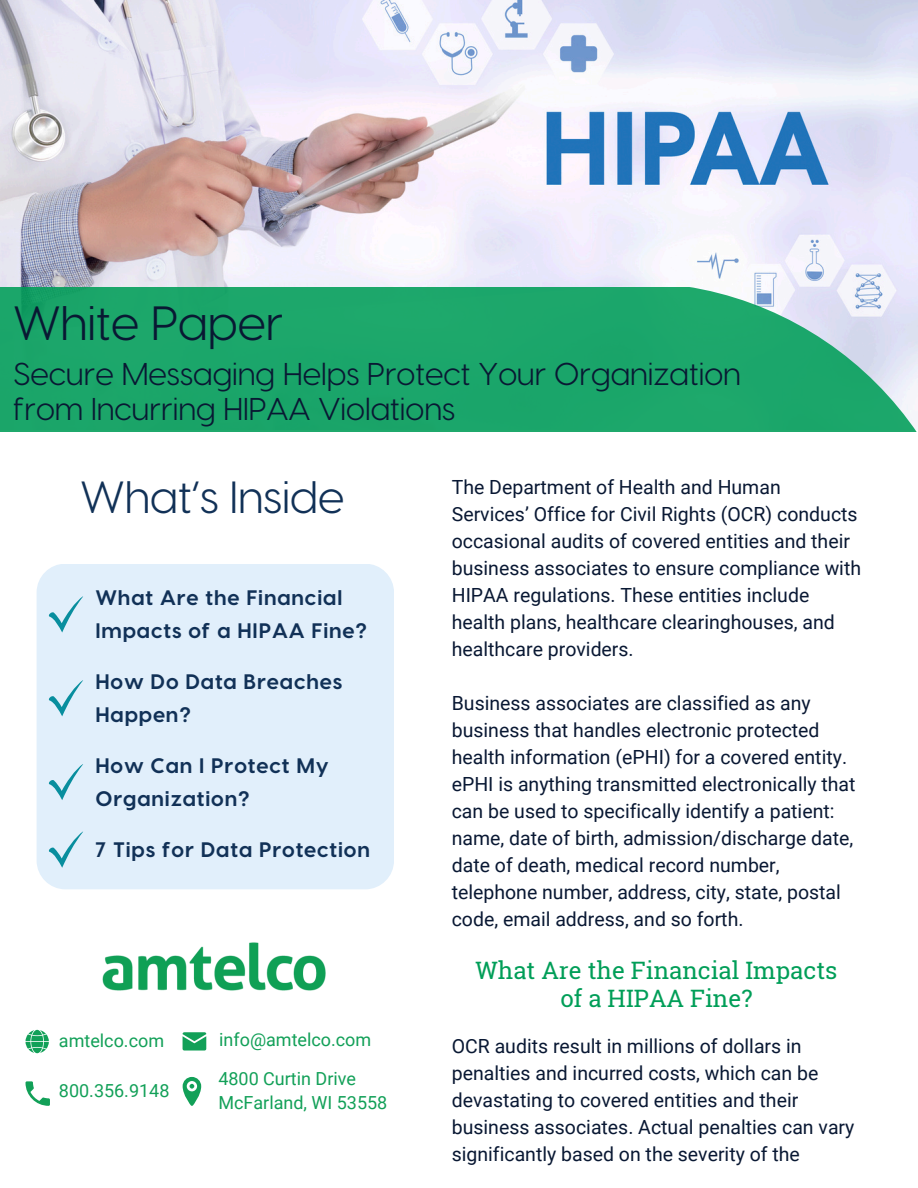
<style>
.page{position:relative;width:918px;height:1188px;background:#fff}
.page>*{position:absolute;margin:0;border:0;box-sizing:border-box;transform-origin:0 0}
.t1{font:48px "Visby CF";color:#091833}
.t2{font:45px "Visby CF";color:#113157}
.t3{font:31.5px/35px "Visby CF";color:#091833}
.t4{font:24px/28.2px "Roboto Slab";color:#009e58;text-align:center}
.t5{font:700 21px/32.7px "Visby CF";letter-spacing:.04em;color:#113157}
.t6{font:19.5px/27px "Roboto";color:#091833}
.t7{font:18px "Roboto";color:#12a058}
</style>
<div class="page">
<img style="left:0;top:0;width:918px;height:288px">
<svg style="left:0;top:288px;width:918px;height:144px;background:#2cab76"></svg>
<div style="left:37px;top:564px;width:357px;height:325px;background:#e1effb;border-radius:29px"></div>
<img style="left:102px;top:942px;width:224px;height:49px">
<svg style="left:183px;top:1077px;width:18px;height:29px"></svg>
<svg style="left:183px;top:1032px;width:23px;height:18px"></svg>
<svg style="left:26px;top:1030px;width:23px;height:23px"></svg>
<svg style="left:48px;top:596px;width:35px;height:36px"></svg>
<svg style="left:48px;top:680px;width:35px;height:36px"></svg>
<svg style="left:26px;top:1081px;width:24px;height:25px"></svg>
<svg style="left:48px;top:764px;width:35px;height:36px"></svg>
<svg style="left:48px;top:831px;width:35px;height:37px"></svg>
<p class="t1" style="left:14px;top:292px;width:272px">White Paper</p>
<p class="t3" style="left:14px;top:355px;width:729px">Secure Messaging Helps Protect Your Organization from Incurring HIPAA Violations</p>
<h2 class="t2" style="left:81px;top:468px;width:265px">What’s Inside</h2>
<h1 class="t5" style="left:95px;top:580px;width:273px">What Are the Financial<br>Impacts of a HIPAA Fine?</h1>
<p class="t5" style="left:95px;top:664px;width:249px">How Do Data Breaches<br>Happen?</p>
<h4 class="t5" style="left:95px;top:748px;width:235px">How Can I Protect My<br>Organization?</h4>
<p class="t5" style="left:95px;top:832px;width:276px">7 Tips for Data Protection</p>
<p class="t7" style="left:59px;top:1030px;width:107px">amtelco.com</p>
<h4 class="t7" style="left:219px;top:1029px;width:154px">info@amtelco.com</h4>
<h4 class="t7" style="left:59px;top:1080px;width:112px">800.356.9148</h4>
<h1 class="t7" style="left:218px;top:1068px;width:139px">4800 Curtin Drive</h1>
<p class="t7" style="left:218px;top:1093px;width:170px">McFarland, WI 53558</p>
<h4 class="t6" style="left:452px;top:474px;width:411px">The Department of Health and Human Services’ Office for Civil Rights (OCR) conducts occasional audits of covered entities and their business associates to ensure compliance with HIPAA regulations. These entities include health plans, healthcare clearinghouses, and healthcare providers.</h4>
<p class="t6" style="left:452px;top:690px;width:405px">Business associates are classified as any business that handles electronic protected health information (ePHI) for a covered entity. ePHI is anything transmitted electronically that can be used to specifically identify a patient: name, date of birth, admission/discharge date, date of death, medical record number, telephone number, address, city, state, postal code, email address, and so forth.</p>
<h5 class="t4" style="left:476px;top:955px;width:363px">What Are the Financial Impacts of a HIPAA Fine?</h5>
<h5 class="t6" style="left:452px;top:1033px;width:404px">OCR audits result in millions of dollars in penalties and incurred costs, which can be devastating to covered entities and their business associates. Actual penalties can vary significantly based on the severity of the</h5>
</div>
